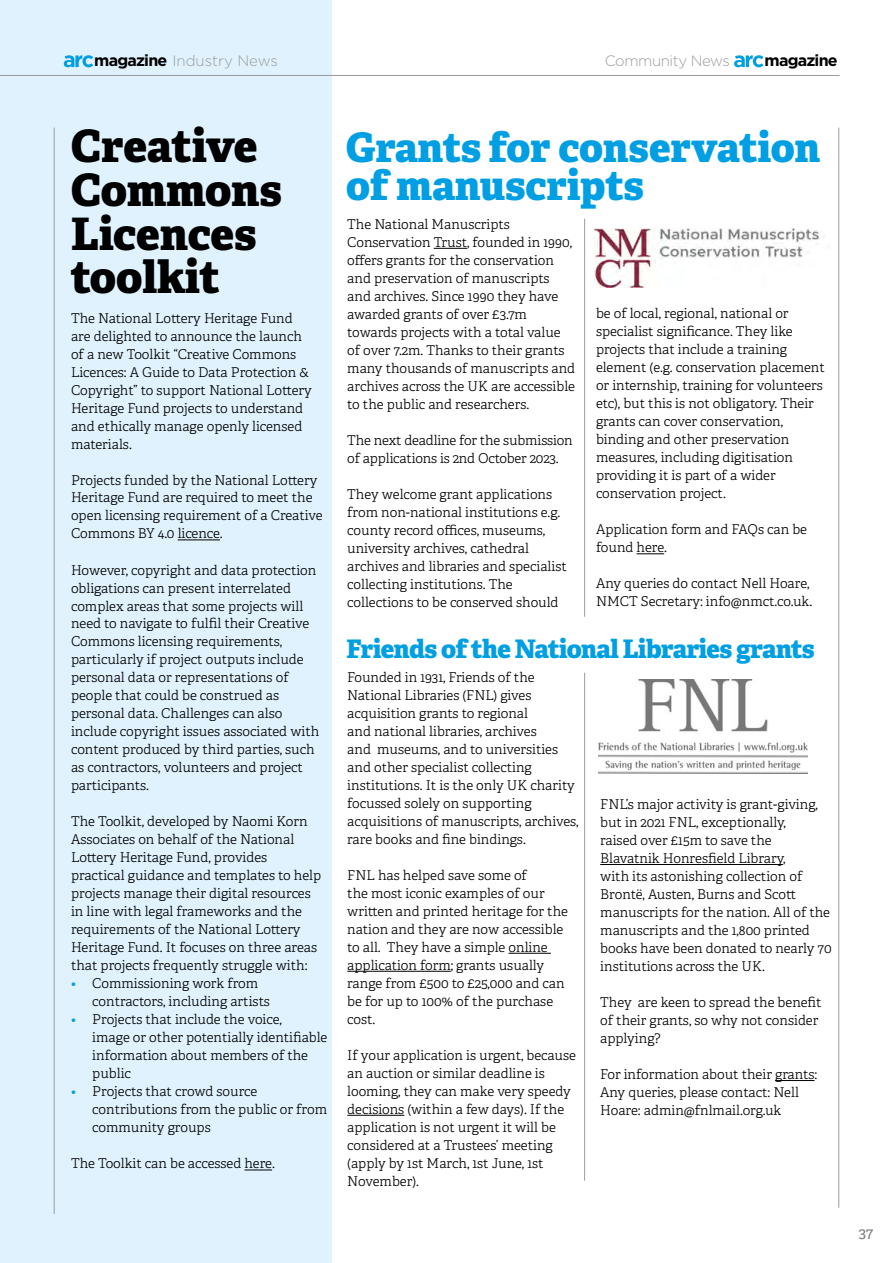
<style>
.page{position:relative;width:893px;height:1263px;background:#fff}
.page>*{position:absolute;margin:0;border:0;box-sizing:border-box;transform-origin:0 0}
.t1{font:44.7px/43.7px "Adelle PE Eb";letter-spacing:-.005em;color:#000}
.t2{font:40.65px/37.3px "Adelle PE Eb";color:#009fe3}
.t3{font:25.5px "Adelle PE Eb";letter-spacing:-.02em;color:#009fe3}
.t4{font:700 16.05px "Gotham";letter-spacing:-.05em;color:#000}
.t5{font:300 15px "Gotham";color:#9d9d9c}
.t6{font:300 15px "Gotham";letter-spacing:-.03em;color:#9d9d9c}
.t7{font:15px "Adelle";color:#7c7b7b}
.t8{font:300 13.5px/18px "Adelle CYR";color:#000}
.s1{font-weight:700;font-size:16.05px;color:#000}
.s2{color:#009fe3}
</style>
<div class="page">
<div style="left:0;top:0;width:332px;height:1263px;background:#dff2fd"></div>
<hr style="left:434px;top:248px;width:33px;height:1px;background:#000">
<svg style="left:637px;top:553px;width:27px;height:1px"></svg>
<hr style="left:509px;top:953px;width:42px;height:1px;background:#000">
<hr style="left:347px;top:971px;width:104px;height:1px;background:#000">
<hr style="left:347px;top:1115px;width:57px;height:1px;background:#000">
<hr style="left:600px;top:864px;width:183px;height:1px;background:#000">
<hr style="left:775px;top:1080px;width:39px;height:1px;background:#000">
<svg style="left:64px;top:55px;width:29px;height:12px"></svg>
<hr style="left:54px;top:128px;width:1px;height:1086px;background:#9d9d9c">
<hr style="left:584px;top:219px;width:1px;height:398px;background:#9d9d9c">
<hr style="left:584px;top:673px;width:1px;height:508px;background:#9d9d9c">
<svg style="left:734px;top:55px;width:30px;height:12px"></svg>
<hr style="left:0;top:75px;width:839px;height:1px;background:#9d9d9c">
<hr style="left:838px;top:128px;width:1px;height:1080px;background:#9d9d9c">
<img style="left:594px;top:228px;width:230px;height:60px">
<hr style="left:178px;top:539px;width:42px;height:1px;background:#000">
<svg style="left:244px;top:1169px;width:28px;height:1px"></svg>
<img style="left:598px;top:679px;width:209px;height:95px">
<p class="t5" style="left:94px;top:52px;width:185px"><span class="s1">magazine</span> Industry News</p>
<p class="t6" style="left:605px;top:52px;width:127px">Community News</p>
<p class="t4" style="left:765px;top:51px;width:75px">magazine</p>
<h1 class="t1" style="left:71px;top:122px;width:212px">Creative<br>Commons<br>Licences toolkit</h1>
<h2 class="t2" style="left:346px;top:127px;width:475px">Grants for conservation of manuscripts</h2>
<p class="t8" style="left:347px;top:215px;width:229px">The National Manuscripts Conservation Trust, founded in 1990, offers grants for the conservation and preservation of manuscripts and archives. Since 1990 they have awarded grants of over £3.7m towards projects with a total value of over 7.2m. Thanks to their grants many thousands of manuscripts and archives across the UK are accessible to the public and researchers.</p>
<p class="t8" style="left:347px;top:431px;width:227px">The next deadline for the submission of applications is 2nd October 2023.</p>
<p class="t8" style="left:347px;top:485px;width:221px">They welcome grant applications from non-national institutions e.g. county record offices, museums, university archives, cathedral archives and libraries and specialist collecting institutions. The collections to be conserved should</p>
<p class="t8" style="left:596px;top:304px;width:230px">be of local, regional, national or specialist significance. They like projects that include a training element (e.g. conservation placement or internship, training for volunteers etc), but this is not obligatory. Their grants can cover conservation, binding and other preservation measures, including digitisation providing it is part of a wider conservation project.</p>
<p class="t8" style="left:596px;top:520px;width:213px">Application form and FAQs can be found here.</p>
<p class="t8" style="left:596px;top:574px;width:218px">Any queries do contact Nell Hoare,<br>NMCT Secretary: info@nmct.co.uk.</p>
<p class="t8" style="left:71px;top:308px;width:242px">The National Lottery Heritage Fund are delighted to announce the launch of a new Toolkit “Creative Commons Licences: A Guide to Data Protection &amp; Copyright” to support National Lottery Heritage Fund projects to understand and ethically manage openly licensed materials.</p>
<p class="t8" style="left:71px;top:470px;width:253px">Projects funded by the National Lottery Heritage Fund are required to meet the open licensing requirement of a Creative Commons BY 4.0 licence.</p>
<p class="t8" style="left:71px;top:560px;width:250px">However, copyright and data protection obligations can present interrelated complex areas that some projects will need to navigate to fulfil their Creative Commons licensing requirements, particularly if project outputs include personal data or representations of people that could be construed as personal data. Challenges can also include copyright issues associated with content produced by third parties, such as contractors, volunteers and project participants.</p>
<p class="t8" style="left:71px;top:812px;width:252px">The Toolkit, developed by Naomi Korn Associates on behalf of the National Lottery Heritage Fund, provides practical guidance and templates to help projects manage their digital resources in line with legal frameworks and the requirements of the National Lottery Heritage Fund. It focuses on three areas that projects frequently struggle with:</p>
<p class="t8" style="left:92px;top:974px;width:179px;text-indent:-21px"><span class="s2">•</span> Commissioning work from contractors, including artists</p>
<p class="t8" style="left:92px;top:1010px;width:237px;text-indent:-21px"><span class="s2">•</span> Projects that include the voice,<br>image or other potentially identifiable information about members of the public</p>
<p class="t8" style="left:92px;top:1082px;width:236px;text-indent:-21px"><span class="s2">•</span> Projects that crowd source contributions from the public or from community groups</p>
<p class="t8" style="left:71px;top:1154px;width:205px">The Toolkit can be accessed here.</p>
<h3 class="t3" style="left:346px;top:629px;width:470px">Friends of the National Libraries grants</h3>
<p class="t8" style="left:347px;top:668px;width:233px">Founded in 1931, Friends of the National Libraries (FNL) gives acquisition grants to regional<br>and national libraries, archives<br>and museums, and to universities and other specialist collecting institutions. It is the only UK charity focussed solely on supporting acquisitions of manuscripts, archives, rare books and fine bindings.</p>
<p class="t8" style="left:347px;top:866px;width:222px">FNL has helped save some of<br>the most iconic examples of our written and printed heritage for the nation and they are now accessible to all. They have a simple online application form; grants usually range from £500 to £25,000 and can be for up to 100% of the purchase cost.</p>
<p class="t8" style="left:347px;top:1046px;width:230px">If your application is urgent, because an auction or similar deadline is looming, they can make very speedy decisions (within a few days). If the application is not urgent it will be considered at a Trustees’ meeting (apply by 1st March, 1st June, 1st<br>November).</p>
<p class="t8" style="left:600px;top:795px;width:233px">FNL’s major activity is grant-giving, but in 2021 FNL, exceptionally,<br>raised over £15m to save the Blavatnik Honresfield Library,<br>with its astonishing collection of Brontë, Austen, Burns and Scott manuscripts for the nation. All of the manuscripts and the 1,800 printed books have been donated to nearly 70 institutions across the UK.</p>
<p class="t8" style="left:600px;top:993px;width:223px">They are keen to spread the benefit of their grants, so why not consider applying?</p>
<p class="t8" style="left:600px;top:1065px;width:219px">For information about their grants:<br>Any queries, please contact: Nell<br>Hoare: admin@fnlmail.org.uk</p>
<p class="t7" style="left:859px;top:1222px;width:16px">37</p>
</div>
